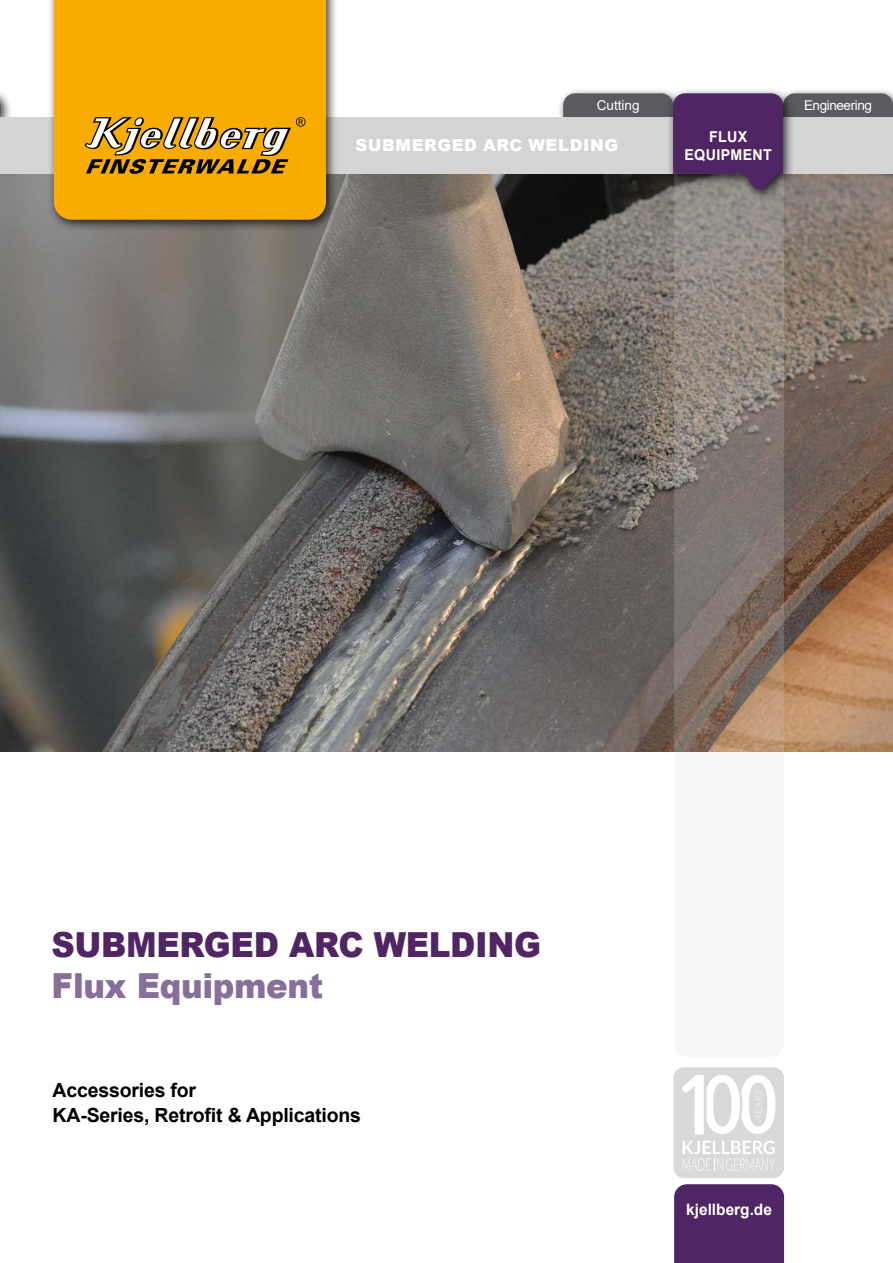
<style>
.page{position:relative;width:893px;height:1263px;background:#fff}
.page>*{position:absolute;margin:0;border:0;box-sizing:border-box;transform-origin:0 0}
.t1{font:900 34.5px "Arial";letter-spacing:-.01em;color:#4f2563;scale:.94 1}
.t2{font:900 34.5px "Arial";letter-spacing:-.01em;color:#876e9b;scale:.94 1}
.t3{font:700 19.5px/24.9px "Arial";letter-spacing:-.01em;color:#000}
.t4{font:900 16.5px "Arial";letter-spacing:.035em;color:#fff}
.t5{font:700 15.75px "Arial";color:#fff}
.t6{font:700 15px/18px "Arial";letter-spacing:.025em;color:#fff;text-align:center;scale:.95 1}
.t7{font:13.5px "Arial";letter-spacing:-.03em;color:#fff}
.t8{font:13.5px "Arial";color:#fff}
</style>
<div class="page">
<div style="left:0;top:87px;width:12px;height:43px;background:#000;opacity:.75"></div>
<svg style="left:0;top:93px;width:1px;height:24px"></svg>
<img style="left:0;top:174px;width:893px;height:578px">
<svg style="left:674px;top:201px;width:110px;height:551px;background:#8b7e75"></svg>
<div style="left:557px;top:87px;width:128px;height:42px;background:#000;opacity:.75"></div>
<div style="left:777px;top:87px;width:116px;height:42px;background:#000;opacity:.75"></div>
<div style="left:0;top:117px;width:893px;height:57px;background:#d3d4d3"></div>
<div style="left:48px;top:0;width:290px;height:232px;background:#000;opacity:.75"></div>
<div style="left:54px;top:0;width:272px;height:220px;background:#f8ac00"></div>
<svg style="left:84px;top:117px;width:221px;height:57px;background:#ba8e29"></svg>
<div style="left:667px;top:87px;width:128px;height:114px;background:#000;opacity:.75"></div>
<svg style="left:563px;top:93px;width:330px;height:98px"></svg>
<div style="left:674px;top:1184px;width:110px;height:79px;background:#4f2563"></div>
<div style="left:673px;top:1067px;width:111px;height:111px;background:#d9d9da;border-radius:11px"></div>
<svg style="left:683px;top:1140px;width:92px;height:31px"></svg>
<svg style="left:682px;top:1075px;width:93px;height:59px"></svg>
<p class="t8" style="left:597px;top:96px;width:44px">Cutting</p>
<p class="t7" style="left:804px;top:96px;width:69px">Engineering</p>
<p class="t4" style="left:355px;top:133px;width:264px">SUBMERGED ARC WELDING</p>
<p class="t6" style="left:684px;top:128px;width:94px">FLUX<br>EQUIPMENT</p>
<h1 class="t1" style="left:52px;top:919px;width:522px">SUBMERGED ARC WELDING</h1>
<h1 class="t2" style="left:52px;top:961px;width:291px">Flux Equipment</h1>
<p class="t3" style="left:53px;top:1078px;width:310px">Accessories for<br>KA-Series, Retrofit &amp; Applications</p>
<p class="t5" style="left:686px;top:1199px;width:87px">kjellberg.de</p>
</div>
